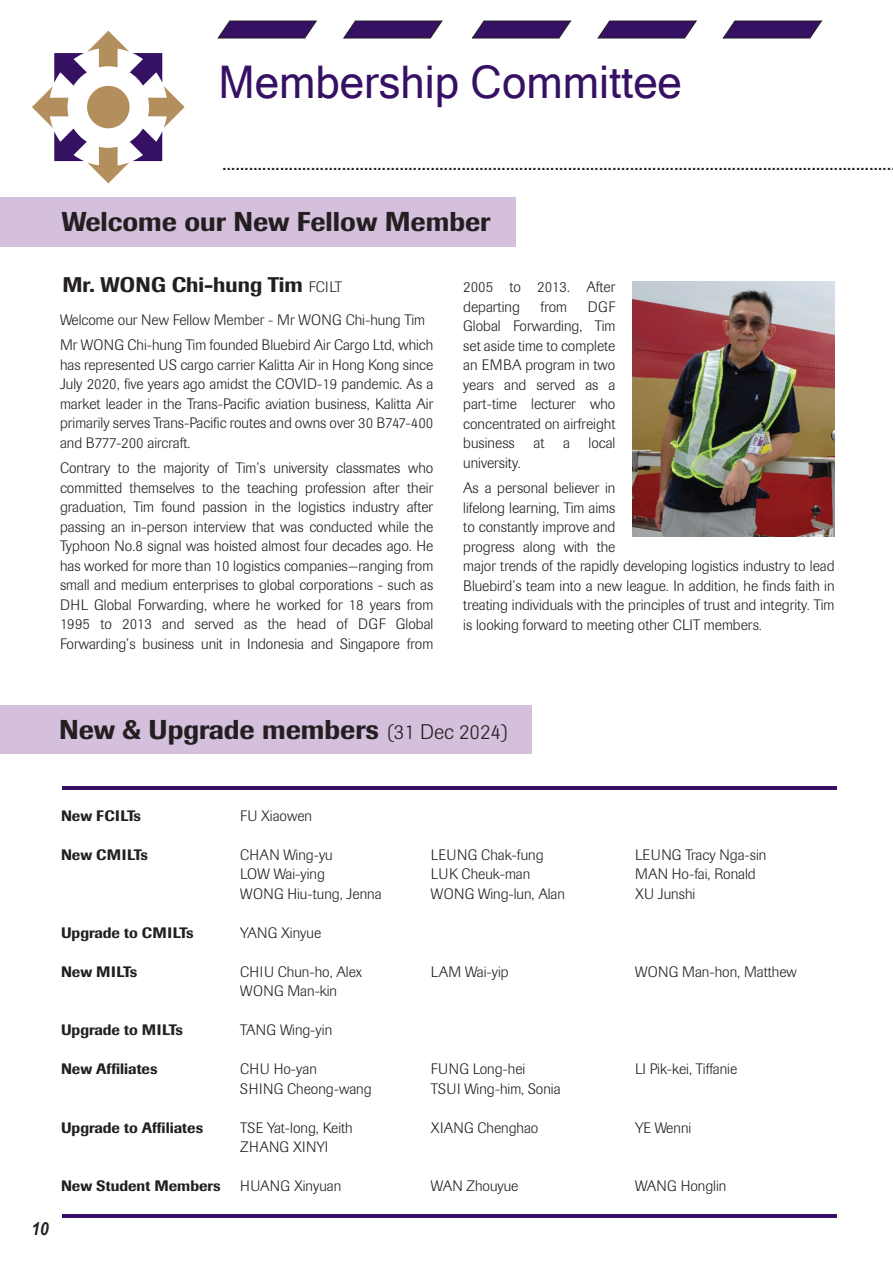
<style>
.page{position:relative;width:893px;height:1263px;background:#fff}
.page>*{position:absolute;margin:0;border:0;box-sizing:border-box;transform-origin:0 0}
.t1{font:45px "Microsoft Sans Serif";color:#361163}
.t2{font:500 27px "Imago";color:#231f20}
.t3{font:22.5px "Microsoft Sans Serif";color:#231f20}
.t4{font:500 21px "Imago";color:#231f20}
.t5{font:italic 700 18px "Arial";color:#231f20;scale:.85 1}
.t6{font:300 15px/19.5px "Imago";color:#231f20}
.t7{font:500 15px "Imago";color:#231f20}
.t8{font:300 15px "Imago";letter-spacing:.02em;color:#231f20}
.s1{font-weight:300;font-size:15px}
.s2{font-weight:300;font-size:21px}
</style>
<div class="page">
<img style="left:633px;top:281px;width:201px;height:255px">
<div style="left:0;top:197px;width:516px;height:49px;background:#d4bfdd"></div>
<svg style="left:218px;top:20px;width:99px;height:18px;background:#503372"></svg>
<svg style="left:343px;top:20px;width:99px;height:18px;background:#503372"></svg>
<svg style="left:472px;top:20px;width:99px;height:18px;background:#503372"></svg>
<svg style="left:597px;top:20px;width:100px;height:18px;background:#513573"></svg>
<svg style="left:723px;top:20px;width:99px;height:18px;background:#503372"></svg>
<svg style="left:32px;top:31px;width:153px;height:152px"></svg>
<div style="left:87px;top:86px;width:43px;height:42px;background:#b38f5e;border-radius:50%"></div>
<div style="left:0;top:705px;width:531px;height:49px;background:#d4bfdd"></div>
<hr style="left:62px;top:786px;width:774px;height:4px;background:#361163">
<hr style="left:62px;top:1214px;width:774px;height:4px;background:#361163">
<h1 class="t1" style="left:219px;top:57px;width:465px">Membership Committee</h1>
<h3 class="t3" style="left:221px;top:149px;width:672px">.......................................................................................................................................................</h3>
<h2 class="t2" style="left:62px;top:205px;width:430px">Welcome our New Fellow Member</h2>
<h3 class="t4" style="left:62px;top:272px;width:281px">Mr. WONG Chi-hung Tim <span class="s1">FCILT</span></h3>
<p class="t6" style="left:60px;top:307px;width:375px;line-height:25.5px">Welcome our New Fellow Member - Mr WONG Chi-hung Tim<br>Mr WONG Chi-hung Tim founded Bluebird Air Cargo Ltd, which</p>
<p class="t6" style="left:60px;top:355px;width:375px;text-align:justify">has represented US cargo carrier Kalitta Air in Hong Kong since July 2020, five years ago amidst the COVID-19 pandemic. As a market leader in the Trans-Pacific aviation business, Kalitta Air primarily serves Trans-Pacific routes and owns over 30 B747-400 and B777-200 aircraft.</p>
<p class="t6" style="left:60px;top:459px;width:375px;text-align:justify">Contrary to the majority of Tim’s university classmates who committed themselves to the teaching profession after their graduation, Tim found passion in the logistics industry after passing an in-person interview that was conducted while the Typhoon No.8 signal was hoisted almost four decades ago. He has worked for more than 10 logistics companies—ranging from small and medium enterprises to global corporations - such as DHL Global Forwarding, where he worked for 18 years from 1995 to 2013 and served as the head of DGF Global Forwarding’s business unit in Indonesia and Singapore from</p>
<p class="t6" style="left:463px;top:278px;width:154px">2005 to 2013. After departing</p>
<p class="t6" style="left:463px;top:297px;width:154px;text-align:justify;text-indent:125px">DGF Global Forwarding, Tim set aside time to complete an EMBA program in two years and served as a part-time lecturer who concentrated on airfreight business at a local university.</p>
<p class="t6" style="left:463px;top:479px;width:373px">As a personal believer in<br>lifelong learning, Tim aims<br>to constantly improve and<br>progress along with the<br>major trends of the rapidly developing logistics industry to lead Bluebird’s team into a new league. In addition, he finds faith in treating individuals with the principles of trust and integrity. Tim is looking forward to meeting other CLIT members.</p>
<p class="t6" style="left:541px;top:297px;width:28px">from</p>
<h2 class="t2" style="left:59px;top:713px;width:451px">New &amp; Upgrade members <span class="s2">(31 Dec 2024)</span></h2>
<p class="t5" style="left:32px;top:1217px;width:22px">10</p>
<p class="t7" style="left:61px;top:806px;width:82px">New FCILTs</p>
<p class="t6" style="left:240px;top:806px;width:73px">FU Xiaowen</p>
<p class="t7" style="left:61px;top:845px;width:88px">New CMILTs</p>
<p class="t6" style="left:240px;top:845px;width:94px">CHAN Wing-yu</p>
<p class="t6" style="left:431px;top:845px;width:114px">LEUNG Chak-fung</p>
<p class="t6" style="left:635px;top:845px;width:133px">LEUNG Tracy Nga-sin</p>
<p class="t6" style="left:240px;top:864px;width:86px">LOW Wai-ying</p>
<p class="t6" style="left:431px;top:864px;width:101px">LUK Cheuk-man</p>
<p class="t6" style="left:635px;top:864px;width:122px">MAN Ho-fai, Ronald</p>
<p class="t6" style="left:240px;top:884px;width:143px">WONG Hiu-tung, Jenna</p>
<p class="t6" style="left:431px;top:884px;width:136px">WONG Wing-lun, Alan</p>
<p class="t6" style="left:635px;top:884px;width:62px">XU Junshi</p>
<p class="t7" style="left:61px;top:923px;width:134px">Upgrade to CMILTs</p>
<p class="t6" style="left:240px;top:923px;width:82px">YANG Xinyue</p>
<p class="t7" style="left:61px;top:962px;width:78px">New MILTs</p>
<p class="t6" style="left:240px;top:962px;width:123px">CHIU Chun-ho, Alex</p>
<p class="t6" style="left:431px;top:962px;width:79px">LAM Wai-yip</p>
<p class="t6" style="left:635px;top:962px;width:163px">WONG Man-hon, Matthew</p>
<p class="t6" style="left:240px;top:981px;width:98px">WONG Man-kin</p>
<p class="t7" style="left:61px;top:1021px;width:123px">Upgrade to MILTs</p>
<p class="t6" style="left:240px;top:1020px;width:93px">TANG Wing-yin</p>
<p class="t7" style="left:61px;top:1060px;width:98px">New Affiliates</p>
<p class="t6" style="left:240px;top:1059px;width:78px">CHU Ho-yan</p>
<p class="t6" style="left:431px;top:1059px;width:96px">FUNG Long-hei</p>
<p class="t6" style="left:635px;top:1059px;width:104px">LI Pik-kei, Tiffanie</p>
<p class="t6" style="left:240px;top:1079px;width:133px">SHING Cheong-wang</p>
<p class="t6" style="left:431px;top:1079px;width:131px">TSUI Wing-him, Sonia</p>
<p class="t7" style="left:61px;top:1118px;width:144px">Upgrade to Affiliates</p>
<p class="t6" style="left:240px;top:1118px;width:114px">TSE Yat-long, Keith</p>
<p class="t6" style="left:431px;top:1118px;width:109px">XIANG Chenghao</p>
<p class="t6" style="left:635px;top:1118px;width:58px">YE Wenni</p>
<p class="t8" style="left:240px;top:1138px;width:90px">ZHANG XINYI</p>
<p class="t7" style="left:61px;top:1177px;width:161px">New Student Members</p>
<p class="t6" style="left:240px;top:1176px;width:102px">HUANG Xinyuan</p>
<p class="t6" style="left:431px;top:1176px;width:89px">WAN Zhouyue</p>
<p class="t6" style="left:635px;top:1176px;width:93px">WANG Honglin</p>
</div>
